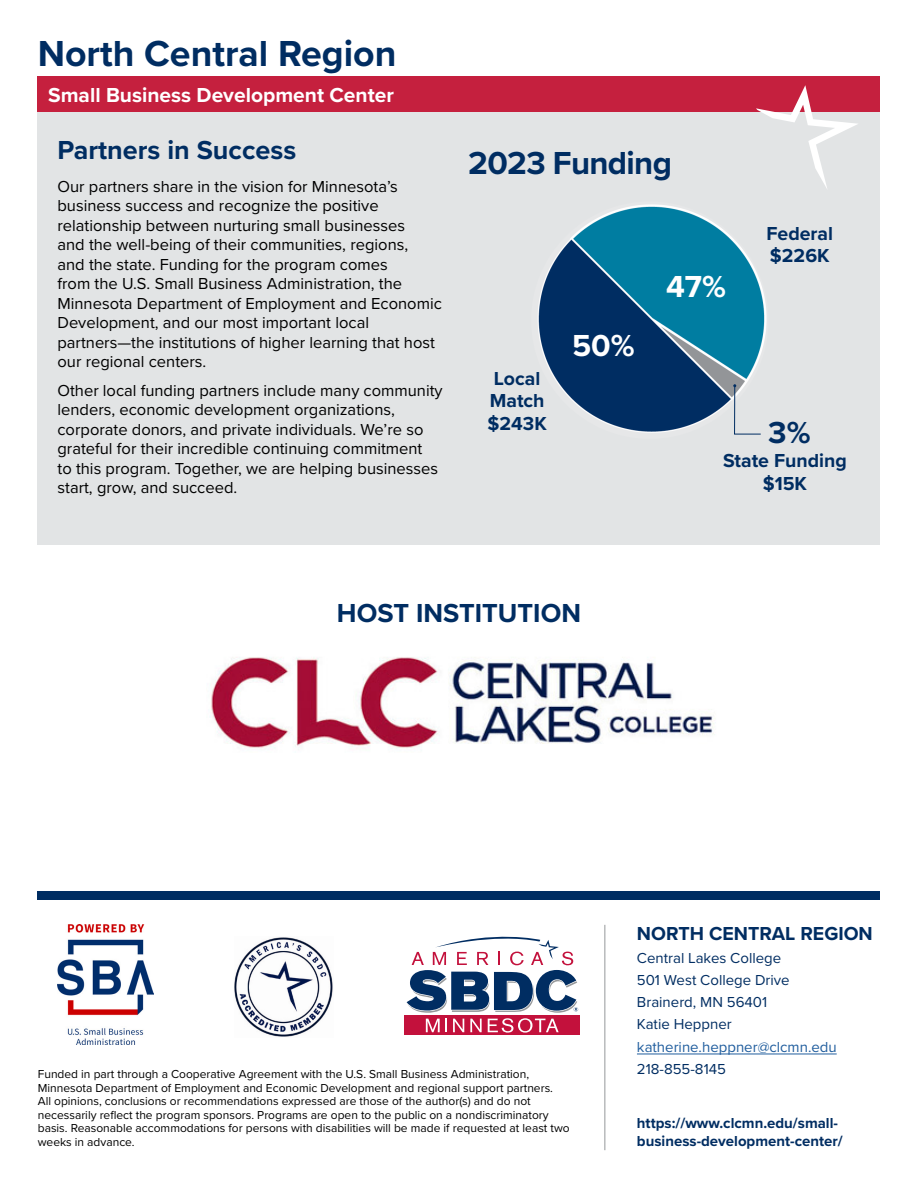
<style>
.page{position:relative;width:918px;height:1188px;background:#fff}
.page>*{position:absolute;margin:0;border:0;box-sizing:border-box;transform-origin:0 0}
.t1{font:700 37.5px "Proxima Nova";color:#002d62}
.t2{font:700 33px "Proxima Nova";letter-spacing:-.02em;color:#002d62}
.t3{font:700 31.5px "Proxima Nova";color:#fff}
.t4{font:700 31.5px "Proxima Nova";color:#002d62}
.Column_Subhead_H2{font:700 27px "Proxima Nova";color:#002d62}
.t5{font:700 21px "Proxima Nova";color:#fff}
.Region_Name{font:700 19.5px/22.5px "Proxima Nova";color:#002d62;text-align:center}
.Paragraphs{font:16.5px/19.5px "Proxima Nova";color:#000}
.Address{font:15px "Proxima Nova";color:#002d62}
.URL_2{font:700 15px/18px "Proxima Nova";color:#002d62}
.Address-2{font:15px "Proxima Nova";color:#215e9e}
.Paragraphs-2{font:12px/13.5px "Proxima Nova";color:#000}
</style>
<div class="page">
<div style="left:38px;top:112px;width:842px;height:432px;background:#e2e4e5"></div>
<hr style="left:637px;top:1054px;width:200px;height:1px;background:#215e9e">
<img style="left:234px;top:937px;width:99px;height:100px">
<div style="left:404px;top:1016px;width:176px;height:19px;background:#c3113c"></div>
<svg style="left:407px;top:937px;width:171px;height:96px"></svg>
<img style="left:57px;top:925px;width:96px;height:119px">
<div style="left:38px;top:891px;width:842px;height:9px;background:#002d62"></div>
<img style="left:537px;top:204px;width:230px;height:229px">
<div style="left:38px;top:77px;width:842px;height:35px;background:#c5203e"></div>
<hr style="left:604px;top:925px;width:1px;height:225px;background:#96989a">
<svg style="left:733px;top:384px;width:28px;height:51px"></svg>
<svg style="left:756px;top:85px;width:102px;height:103px"></svg>
<img style="left:210px;top:657px;width:506px;height:92px">
<h1 class="t1" style="left:38px;top:25px;width:360px">North Central Region</h1>
<p class="t5" style="left:48px;top:79px;width:347px">Small Business Development Center</p>
<h2 class="Column_Subhead_H2" style="left:57px;top:130px;width:240px">Partners in Success</h2>
<p class="Paragraphs" style="left:57px;top:176px;width:386px">Our partners share in the vision for Minnesota’s business success and recognize the positive relationship between nurturing small businesses<br>and the well-being of their communities, regions,<br>and the state. Funding for the program comes<br>from the U.S. Small Business Administration, the Minnesota Department of Employment and Economic Development, and our most important local partners—the institutions of higher learning that host our regional centers.</p>
<p class="Paragraphs" style="left:57px;top:380px;width:387px">Other local funding partners include many community lenders, economic development organizations, corporate donors, and private individuals. We’re so grateful for their incredible continuing commitment<br>to this program. Together, we are helping businesses start, grow, and succeed.</p>
<h2 class="t2" style="left:468px;top:138px;width:205px">2023 Funding</h2>
<p class="Region_Name" style="left:488px;top:367px;width:61px">Local<br>Match $243K</p>
<h3 class="t3" style="left:572px;top:322px;width:64px">50%</h3>
<h3 class="t3" style="left:666px;top:263px;width:61px">47%</h3>
<p class="Region_Name" style="left:766px;top:222px;width:68px;text-align:left">Federal $226K</p>
<h3 class="t4" style="left:768px;top:409px;width:44px">3%</h3>
<p class="Region_Name" style="left:723px;top:449px;width:125px">State Funding $15K</p>
<h2 class="Column_Subhead_H2" style="left:337px;top:593px;width:246px">HOST INSTITUTION</h2>
<p class="Paragraphs-2" style="left:38px;top:1067px;width:533px">Funded in part through a Cooperative Agreement with the U.S. Small Business Administration, Minnesota Department of Employment and Economic Development and regional support partners.<br>All opinions, conclusions or recommendations expressed are those of the author(s) and do not necessarily reflect the program sponsors. Programs are open to the public on a nondiscriminatory basis. Reasonable accommodations for persons with disabilities will be made if requested at least two weeks in advance.</p>
<p class="Region_Name" style="left:637px;top:922px;width:237px">NORTH CENTRAL REGION</p>
<p class="Address" style="left:637px;top:946px;width:146px">Central Lakes College</p>
<p class="Address" style="left:637px;top:969px;width:154px">501 West College Drive</p>
<p class="Address" style="left:637px;top:991px;width:132px">Brainerd, MN 56401</p>
<p class="Address" style="left:637px;top:1013px;width:96px">Katie Heppner</p>
<p class="Address-2" style="left:637px;top:1035px;width:201px">katherine.heppner@clcmn.edu</p>
<p class="Address" style="left:637px;top:1058px;width:91px">218-855-8145</p>
<p class="URL_2" style="left:637px;top:1114px;width:207px">https://www.clcmn.edu/small&shy;business-development-center/</p>
</div>
